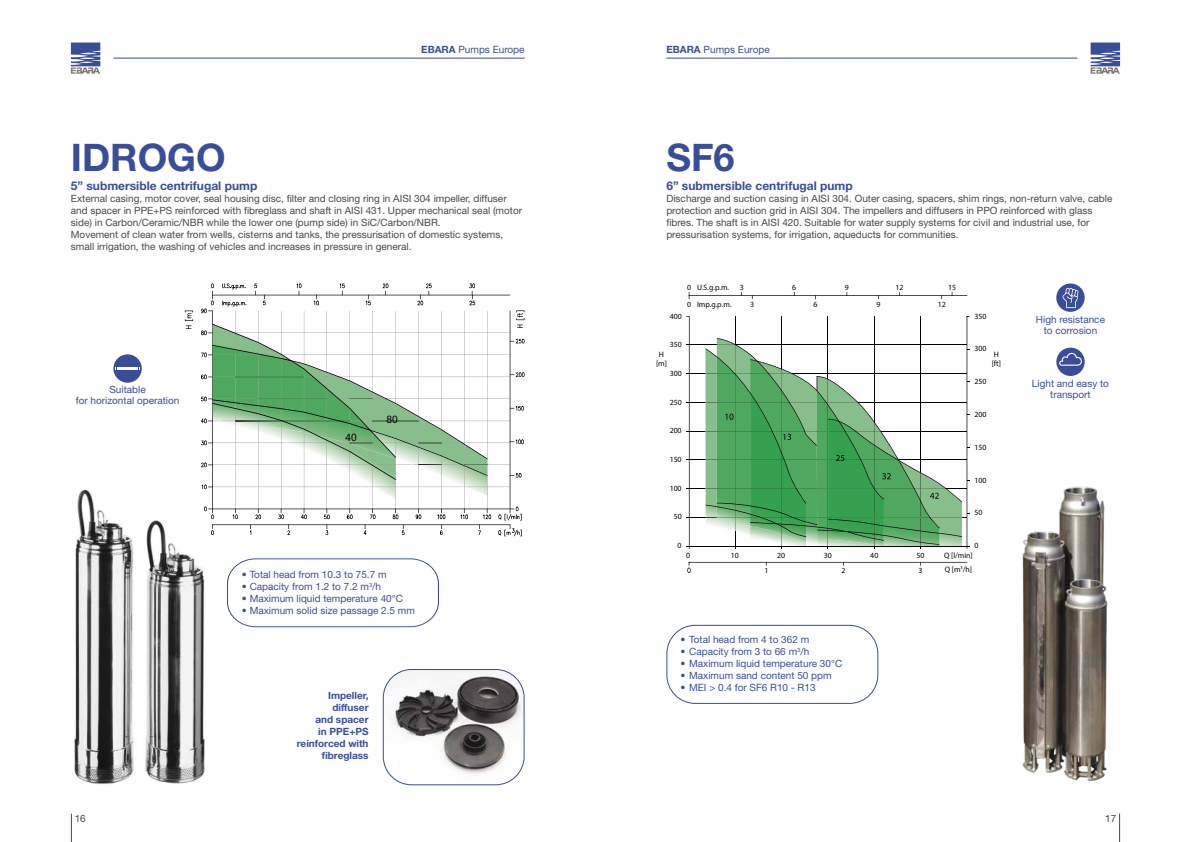
<style>
.page{position:relative;width:1191px;height:842px;background:#fff}
.page>*{position:absolute;margin:0;border:0;box-sizing:border-box;transform-origin:0 0}
.t1{font:700 38px "Helvetica Neue";color:#3a4d98}
.t2{font:700 12px "Helvetica Neue";color:#3a4d98}
.t3{font:10.3px "Arial";color:#000}
.t4{font:10px/12px "Helvetica Neue";color:#484848}
.t5{font:10px/11px "Helvetica Neue";color:#3a4d98;text-align:center}
.t6{font:700 10px/12px "Helvetica Neue";color:#3a4d98;text-align:right}
.t7{font:7.9px/9.4px "Myriad Pro";letter-spacing:-.005em;color:#000}
.s1{font-weight:700}
</style>
<div class="page">
<svg style="left:71px;top:814px;width:1px;height:28px"></svg>
<svg style="left:1119px;top:814px;width:1px;height:28px"></svg>
<svg style="left:1090px;top:43px;width:30px;height:31px"></svg>
<svg style="left:71px;top:43px;width:29px;height:31px"></svg>
<hr style="left:666px;top:58px;width:411px;height:1px;background:#3a4d98">
<hr style="left:113px;top:58px;width:411px;height:1px;background:#3a4d98">
<img style="left:74px;top:489px;width:131px;height:295px">
<div style="left:113px;top:354px;width:29px;height:29px;background:#3a4d98;border-radius:50%"></div>
<svg style="left:115px;top:367px;width:25px;height:3px"></svg>
<svg style="left:185px;top:310px;width:8px;height:19px"></svg>
<svg style="left:201px;top:283px;width:323px;height:253px"></svg>
<img style="left:1022px;top:486px;width:86px;height:296px">
<svg style="left:1056px;top:283px;width:28px;height:29px"></svg>
<svg style="left:1062px;top:287px;width:16px;height:21px"></svg>
<div style="left:1056px;top:348px;width:28px;height:28px;background:#3a4d98;border-radius:50%"></div>
<svg style="left:1059px;top:353px;width:23px;height:13px"></svg>
<hr style="left:686px;top:345px;width:281px;height:1px;background:#000">
<hr style="left:686px;top:373px;width:281px;height:1px;background:#000">
<hr style="left:686px;top:402px;width:281px;height:1px;background:#000">
<hr style="left:686px;top:431px;width:281px;height:1px;background:#000">
<hr style="left:686px;top:460px;width:281px;height:1px;background:#000">
<hr style="left:686px;top:488px;width:281px;height:1px;background:#000">
<hr style="left:686px;top:517px;width:281px;height:1px;background:#000">
<svg style="left:686px;top:316px;width:3px;height:233px"></svg>
<hr style="left:688px;top:562px;width:279px;height:1px;background:#000">
<svg style="left:687px;top:562px;width:3px;height:11px"></svg>
<svg style="left:705px;top:316px;width:264px;height:233px"></svg>
<hr style="left:689px;top:295px;width:278px;height:1px;background:#000">
<hr style="left:686px;top:546px;width:283px;height:1px;background:#000">
<img style="left:383px;top:669px;width:141px;height:116px">
<div style="left:383px;top:669px;width:141px;height:116px;border:1px solid #3a4d98;border-radius:28px"></div>
<svg style="left:227px;top:558px;width:212px;height:70px"></svg>
<div style="left:666px;top:625px;width:212px;height:79px;border:1px solid #3a4d98;border-radius:28px"></div>
<p class="t5" style="left:421px;top:44px;width:105px"><span class="s1">EBARA</span> Pumps Europe</p>
<p class="t5" style="left:666px;top:44px;width:105px"><span class="s1">EBARA</span> Pumps Europe</p>
<h1 class="t1" style="left:71px;top:134px;width:156px">IDROGO</h1>
<p class="t2" style="left:71px;top:178px;width:188px">5” submersible centrifugal pump</p>
<p class="t4" style="left:71px;top:192px;width:453px">External casing, motor cover, seal housing disc, filter and closing ring in AISI 304 impeller, diffuser and spacer in PPE+PS reinforced with fibreglass and shaft in AISI 431. Upper mechanical seal (motor side) in Carbon/Ceramic/NBR while the lower one (pump side) in SiC/Carbon/NBR.<br>Movement of clean water from wells, cisterns and tanks, the pressurisation of domestic systems, small irrigation, the washing of vehicles and increases in pressure in general.</p>
<p class="t5" style="left:76px;top:384px;width:105px">Suitable<br>for horizontal operation</p>
<p class="t3" style="left:345px;top:431px;width:13px">40</p>
<p class="t3" style="left:386px;top:413px;width:13px">80</p>
<p class="t5" style="left:242px;top:569px;width:146px">• Total head from 10.3 to 75.7 m</p>
<p class="t5" style="left:242px;top:581px;width:141px">• Capacity from 1.2 to 7.2 m<sup>3</sup>/h</p>
<p class="t5" style="left:242px;top:593px;width:163px">• Maximum liquid temperature 40°C</p>
<p class="t5" style="left:242px;top:605px;width:175px">• Maximum solid size passage 2.5 mm</p>
<p class="t6" style="left:297px;top:689px;width:73px">Impeller, diffuser<br>and spacer<br>in PPE+PS reinforced with fibreglass</p>
<h1 class="t1" style="left:666px;top:134px;width:70px">SF6</h1>
<p class="t2" style="left:666px;top:178px;width:188px">6” submersible centrifugal pump</p>
<p class="t4" style="left:666px;top:192px;width:447px">Discharge and suction casing in AISI 304. Outer casing, spacers, shim rings, non-return valve, cable protection and suction grid in AISI 304. The impellers and diffusers in PPO reinforced with glass fibres. The shaft is in AISI 420. Suitable for water supply systems for civil and industrial use, for pressurisation systems, for irrigation, aqueducts for communities.</p>
<p class="t7" style="left:697px;top:279px;width:36px;line-height:16.7px">U.S.g.p.m.<br>Imp.g.p.m.</p>
<p class="t7" style="left:687px;top:283px;width:6px">0</p>
<p class="t7" style="left:739px;top:283px;width:6px">3</p>
<p class="t7" style="left:792px;top:283px;width:6px">6</p>
<p class="t7" style="left:845px;top:283px;width:6px">9</p>
<p class="t7" style="left:895px;top:283px;width:10px">12</p>
<p class="t7" style="left:750px;top:299px;width:6px">3</p>
<p class="t7" style="left:813px;top:299px;width:6px">6</p>
<p class="t7" style="left:876px;top:299px;width:6px">9</p>
<p class="t7" style="left:937px;top:299px;width:10px">12</p>
<p class="t7" style="left:948px;top:283px;width:10px">15</p>
<p class="t7" style="left:687px;top:299px;width:6px">0</p>
<p class="t7" style="left:669px;top:311px;width:14px">400</p>
<p class="t7" style="left:974px;top:311px;width:14px">350</p>
<p class="t7" style="left:669px;top:340px;width:14px">350</p>
<p class="t7" style="left:974px;top:344px;width:14px">300</p>
<p class="t7" style="left:656px;top:349px;width:12px;text-align:center">H [m]</p>
<p class="t7" style="left:991px;top:349px;width:11px">H [ft]</p>
<p class="t7" style="left:669px;top:368px;width:14px">300</p>
<p class="t7" style="left:669px;top:397px;width:14px">250</p>
<p class="t7" style="left:669px;top:426px;width:14px">200</p>
<p class="t7" style="left:669px;top:454px;width:14px">150</p>
<p class="t7" style="left:669px;top:483px;width:14px">100</p>
<p class="t7" style="left:673px;top:512px;width:10px">50</p>
<p class="t7" style="left:677px;top:540px;width:6px">0</p>
<p class="t7" style="left:686px;top:551px;width:6px">0</p>
<p class="t7" style="left:730px;top:551px;width:10px">10</p>
<p class="t7" style="left:777px;top:551px;width:10px">20</p>
<p class="t7" style="left:823px;top:551px;width:10px">30</p>
<p class="t7" style="left:870px;top:551px;width:10px">40</p>
<p class="t7" style="left:916px;top:551px;width:10px">50</p>
<p class="t7" style="left:764px;top:565px;width:6px">1</p>
<p class="t7" style="left:841px;top:565px;width:6px">2</p>
<p class="t7" style="left:918px;top:565px;width:6px">3</p>
<p class="t7" style="left:974px;top:377px;width:14px">250</p>
<p class="t7" style="left:974px;top:409px;width:14px">200</p>
<p class="t7" style="left:974px;top:442px;width:14px">150</p>
<p class="t7" style="left:974px;top:475px;width:14px">100</p>
<p class="t7" style="left:974px;top:508px;width:10px">50</p>
<p class="t7" style="left:974px;top:540px;width:6px">0</p>
<p class="t7" style="left:944px;top:548px;width:30px;line-height:13.9px">Q [l/min]<br>Q [m<sup>3</sup>/h]</p>
<p class="t5" style="left:680px;top:634px;width:130px">• Total head from 4 to 362 m</p>
<p class="t5" style="left:680px;top:646px;width:130px">• Capacity from 3 to 66 m<sup>3</sup>/h</p>
<p class="t5" style="left:680px;top:658px;width:163px">• Maximum liquid temperature 30°C</p>
<p class="t5" style="left:680px;top:670px;width:152px">• Maximum sand content 50 ppm</p>
<p class="t5" style="left:680px;top:682px;width:136px">• MEI &gt; 0.4 for SF6 R10 - R13</p>
<p class="t5" style="left:1036px;top:313px;width:71px">High resistance to corrosion</p>
<p class="t5" style="left:1032px;top:377px;width:79px">Light and easy to transport</p>
<p class="t4" style="left:75px;top:812px;width:13px">16</p>
<p class="t4" style="left:1105px;top:812px;width:13px">17</p>
</div>
